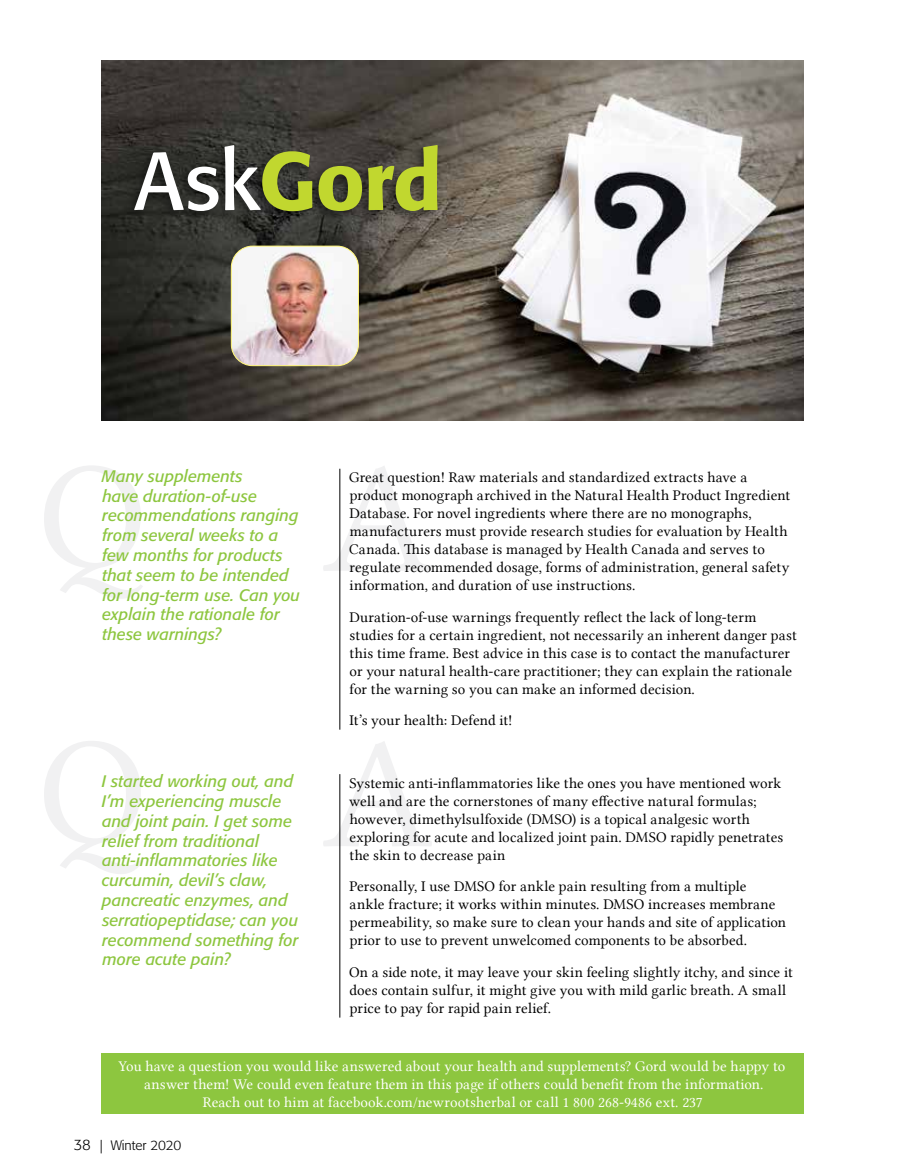
<style>
.page{position:relative;width:905px;height:1175px;background:#fff}
.page>*{position:absolute;margin:0;border:0;box-sizing:border-box;transform-origin:0 0}
.t1{font:500 81.45px "Formata";color:#c1d72f}
.t2{font:italic 16.5px/19.8px "Formata";color:#8dc63f}
.t3{font:15px/18px "Lin Libertine";letter-spacing:.01em;color:#000}
.t4{font:15px/18px "Lin Libertine";letter-spacing:.005em;color:#fff;text-align:center}
.t5{font:300 13.5px "Formata";color:#000}
.s1{font-weight:400;color:#fff}
.s2{font-size:15px}
</style>
<div class="page">
<svg style="left:323px;top:466px;width:109px;height:105px"></svg>
<svg style="left:323px;top:742px;width:109px;height:104px"></svg>
<svg style="left:44px;top:466px;width:99px;height:133px"></svg>
<svg style="left:44px;top:741px;width:99px;height:133px"></svg>
<img style="left:101px;top:61px;width:702px;height:359px">
<img style="left:231px;top:246px;width:127px;height:120px">
<div style="left:231px;top:246px;width:128px;height:120px;border:1px solid #fff577;border-radius:21px"></div>
<div style="left:122px;top:140px;width:320px;height:84px;background:#000;opacity:.5"></div>
<hr style="left:339px;top:469px;width:1px;height:260px;background:#000">
<hr style="left:339px;top:774px;width:1px;height:243px;background:#000">
<div style="left:101px;top:1053px;width:702px;height:61px;background:#8dc63f"></div>
<h1 class="t1" style="left:134px;top:131px;width:309px"><span class="s1">Ask</span>Gord</h1>
<p class="t2" style="left:102px;top:466px;width:200px">Many supplements<br>have duration-of-use recommendations ranging from several weeks to a few months for products that seem to be intended for long-term use. Can you explain the rationale for these warnings?</p>
<p class="t3" style="left:349px;top:468px;width:442px">Great question! Raw materials and standardized extracts have a product monograph archived in the Natural Health Product Ingredient Database. For novel ingredients where there are no monographs, manufacturers must provide research studies for evaluation by Health Canada. This database is managed by Health Canada and serves to regulate recommended dosage, forms of administration, general safety information, and duration of use instructions.</p>
<p class="t3" style="left:349px;top:608px;width:449px">Duration-of-use warnings frequently reflect the lack of long-term studies for a certain ingredient, not necessarily an inherent danger past this time frame. Best advice in this case is to contact the manufacturer or your natural health-care practitioner; they can explain the rationale for the warning so you can make an informed decision.</p>
<p class="t3" style="left:349px;top:711px;width:164px">It’s your health: Defend it!</p>
<p class="t2" style="left:102px;top:771px;width:198px">I started working out, and<br>I’m experiencing muscle and joint pain. I get some relief from traditional anti-inflammatories like curcumin, devil’s claw, pancreatic enzymes, and serratiopeptidase; can you recommend something for more acute pain?</p>
<p class="t3" style="left:349px;top:773px;width:435px">Systemic anti-inflammatories like the ones you have mentioned work well and are the cornerstones of many effective natural formulas; however, dimethylsulfoxide (DMSO) is a topical analgesic worth exploring for acute and localized joint pain. DMSO rapidly penetrates the skin to decrease pain</p>
<p class="t3" style="left:349px;top:877px;width:438px">Personally, I use DMSO for ankle pain resulting from a multiple<br>ankle fracture; it works within minutes. DMSO increases membrane permeability, so make sure to clean your hands and site of application prior to use to prevent unwelcomed components to be absorbed.</p>
<p class="t3" style="left:349px;top:962px;width:445px">On a side note, it may leave your skin feeling slightly itchy, and since it does contain sulfur, it might give you with mild garlic breath. A small price to pay for rapid pain relief.</p>
<p class="t4" style="left:118px;top:1057px;width:668px">You have a question you would like answered about your health and supplements? Gord would be happy to answer them! We could even feature them in this page if others could benefit from the information.<br>Reach out to him at facebook.com/newrootsherbal or call 1 800 268‑9486 ext. 237</p>
<p class="t5" style="left:74px;top:1137px;width:109px"><span class="s2">38</span> | Winter 2020</p>
</div>
